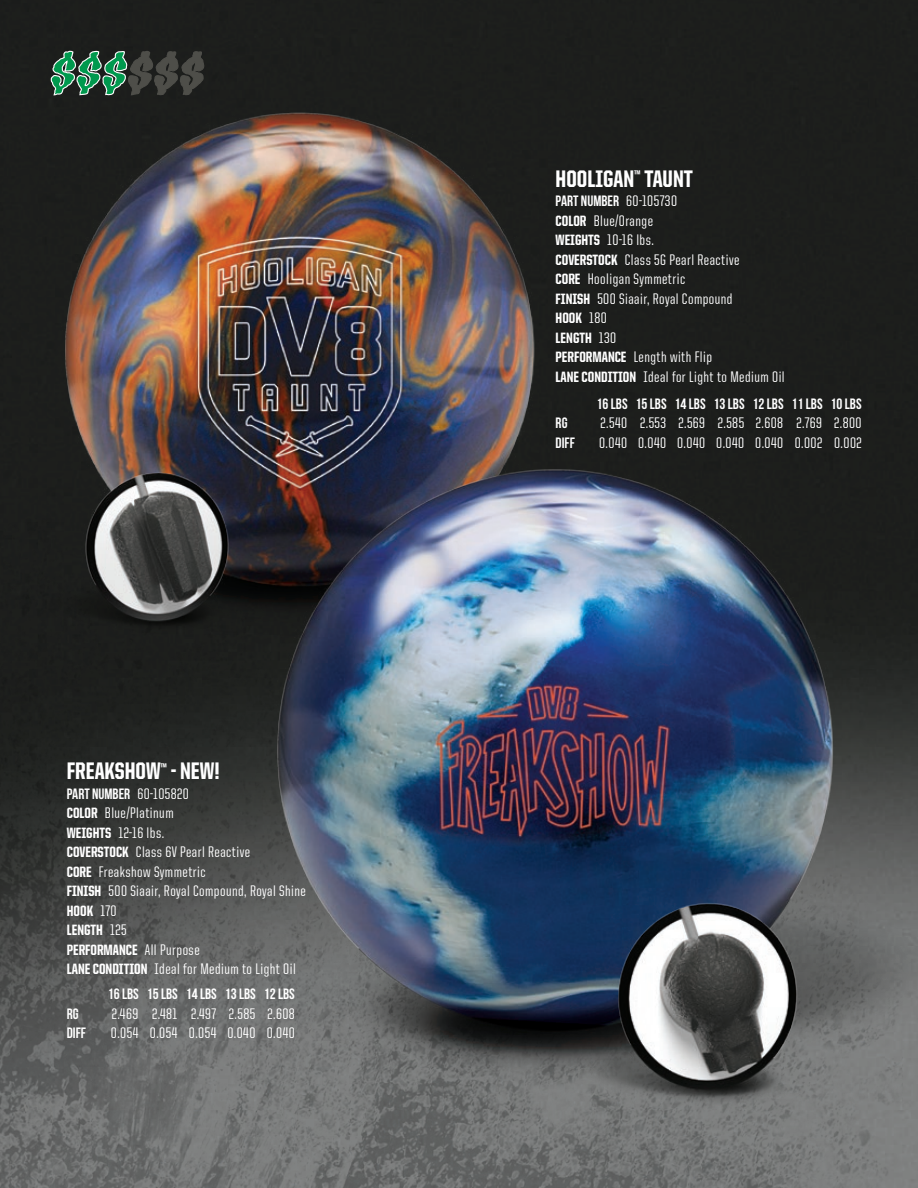
<style>
.page{position:relative;width:918px;height:1188px;background:#1d1e1c}
.page>*{position:absolute;margin:0;border:0;box-sizing:border-box;transform-origin:0 0}
.DV8_Ball_Chart_Body{font:800 24px "United Sans Cond";color:#fff}
.DV8_Ball_Chart_Body-2{font:500 15.3px "United Sans Cond";letter-spacing:.03em;color:#fff}
.Tech_Specs_-_2_-_PF{font:500 15.3px "United Sans Cond";letter-spacing:.03em;color:#fff}
.Tech_Specs_-_2_-_PF-2{font:15px "Bebas Neue";color:#fff}
.DV8_Ball_Chart_Body-3{font:800 15px "United Sans Cond";color:#fff}
.DV8_Ball_Chart_Body-4{font:15px "Bebas Neue";color:#fff}
.s1{font-family:"United Sans Cond";font-weight:500;font-size:15.3px}
.s2{font-weight:800;font-size:15px}
.s3{font-weight:500;font-size:15.3px}
</style>
<div class="page">
<img style="left:0;top:703px;width:903px;height:485px">
<div style="left:904px;top:14px;width:14px;height:356px;background:#1d1e1c"></div>
<img style="left:0;top:29px;width:636px;height:674px">
<img style="left:156px;top:370px;width:762px;height:798px">
<img style="left:577px;top:869px;width:266px;height:266px">
<img style="left:55px;top:447px;width:210px;height:209px">
<svg style="left:50px;top:50px;width:155px;height:56px;background:#334b3e"></svg>
<p class="DV8_Ball_Chart_Body" style="left:67px;top:759px;width:154px">FREAKSHOW<sup>™</sup> - NEW!</p>
<p class="DV8_Ball_Chart_Body-4" style="left:67px;top:785px;width:124px">PART NUMBER <span class="s1">60-105820</span></p>
<p class="DV8_Ball_Chart_Body-2" style="left:67px;top:805px;width:108px"><span class="s2">COLOR</span> Blue/Platinum</p>
<p class="DV8_Ball_Chart_Body-2" style="left:67px;top:825px;width:99px"><span class="s2">WEIGHTS</span> 12-16 lbs.</p>
<p class="DV8_Ball_Chart_Body-2" style="left:67px;top:844px;width:185px"><span class="s2">COVERSTOCK</span> Class 6V Pearl Reactive</p>
<p class="DV8_Ball_Chart_Body-2" style="left:67px;top:864px;width:140px"><span class="s2">CORE</span> Freakshow Symmetric</p>
<p class="DV8_Ball_Chart_Body-2" style="left:67px;top:883px;width:241px"><span class="s2">FINISH</span> 500 Siaair, Royal Compound, Royal Shine</p>
<p class="DV8_Ball_Chart_Body-3" style="left:67px;top:903px;width:51px">HOOK <span class="s3">170</span></p>
<p class="DV8_Ball_Chart_Body-3" style="left:67px;top:922px;width:61px">LENGTH <span class="s3">125</span></p>
<p class="DV8_Ball_Chart_Body-3" style="left:67px;top:942px;width:134px">PERFORMANCE <span class="s3">All Purpose</span></p>
<p class="DV8_Ball_Chart_Body-2" style="left:67px;top:961px;width:231px"><span class="s2">LANE CONDITION</span> Ideal for Medium to Light Oil</p>
<p class="Tech_Specs_-_2_-_PF-2" style="left:108px;top:986px;width:189px">16 LBS 15 LBS 14 LBS 13 LBS 12 LBS</p>
<p class="Tech_Specs_-_2_-_PF-2" style="left:67px;top:1005px;width:13px">RG</p>
<p class="Tech_Specs_-_2_-_PF" style="left:112px;top:1006px;width:184px">2.469 2.481 2.497 2.585 2.608</p>
<p class="Tech_Specs_-_2_-_PF-2" style="left:67px;top:1025px;width:21px">DIFF</p>
<p class="Tech_Specs_-_2_-_PF" style="left:111px;top:1025px;width:185px">0.054 0.054 0.054 0.040 0.040</p>
<p class="DV8_Ball_Chart_Body" style="left:556px;top:166px;width:139px">HOOLIGAN<sup>™</sup> TAUNT</p>
<p class="DV8_Ball_Chart_Body-4" style="left:556px;top:193px;width:123px">PART NUMBER <span class="s1">60-105730</span></p>
<p class="DV8_Ball_Chart_Body-2" style="left:556px;top:213px;width:99px"><span class="s2">COLOR</span> Blue/Orange</p>
<p class="DV8_Ball_Chart_Body-2" style="left:556px;top:232px;width:100px"><span class="s2">WEIGHTS</span> 10-16 lbs.</p>
<p class="DV8_Ball_Chart_Body-2" style="left:556px;top:252px;width:185px"><span class="s2">COVERSTOCK</span> Class 5G Pearl Reactive</p>
<p class="DV8_Ball_Chart_Body-2" style="left:556px;top:271px;width:131px"><span class="s2">CORE</span> Hooligan Symmetric</p>
<p class="DV8_Ball_Chart_Body-2" style="left:556px;top:291px;width:178px"><span class="s2">FINISH</span> 500 Siaair, Royal Compound</p>
<p class="DV8_Ball_Chart_Body-3" style="left:556px;top:310px;width:53px">HOOK <span class="s3">180</span></p>
<p class="DV8_Ball_Chart_Body-3" style="left:556px;top:330px;width:62px">LENGTH <span class="s3">130</span></p>
<p class="DV8_Ball_Chart_Body-2" style="left:556px;top:349px;width:158px"><span class="s2">PERFORMANCE</span> Length with Flip</p>
<p class="DV8_Ball_Chart_Body-2" style="left:556px;top:369px;width:231px"><span class="s2">LANE CONDITION</span> Ideal for Light to Medium Oil</p>
<p class="Tech_Specs_-_2_-_PF-2" style="left:597px;top:395px;width:267px">16 LBS 15 LBS 14 LBS 13 LBS 12 LBS 11 LBS 10 LBS</p>
<p class="Tech_Specs_-_2_-_PF-2" style="left:556px;top:415px;width:13px">RG</p>
<p class="Tech_Specs_-_2_-_PF" style="left:601px;top:415px;width:263px">2.540 2.553 2.569 2.585 2.608 2.769 2.800</p>
<p class="Tech_Specs_-_2_-_PF-2" style="left:556px;top:434px;width:21px">DIFF</p>
<p class="Tech_Specs_-_2_-_PF" style="left:599px;top:435px;width:264px">0.040 0.040 0.040 0.040 0.040 0.002 0.002</p>
</div>
